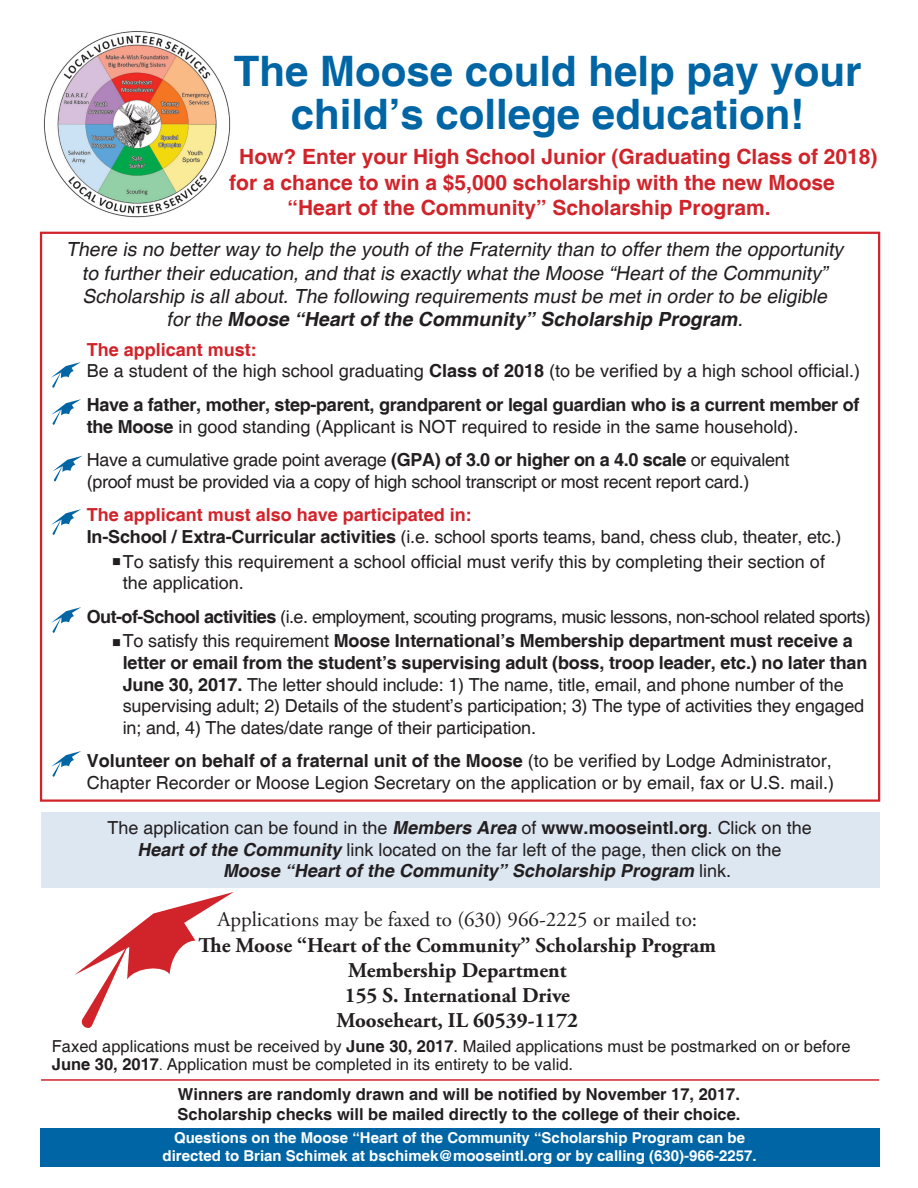
<style>
.page{position:relative;width:918px;height:1188px;background:#fff}
.page>*{position:absolute;margin:0;border:0;box-sizing:border-box;transform-origin:0 0}
.t1{font:700 42px/43.5px "Helvetica";color:#0065a4;text-align:center}
.t2{font:700 21px "Helvetica";color:#d1232a}
.t3{font:700 21px "Adobe Garamond Pro";color:#231f20}
.t4{font:21px "Adobe Garamond Pro";color:#231f20}
.t5{font:italic 19.5px/23.4px "Helvetica";color:#231f20;text-align:center}
.t6{font:18px/21.6px "Helvetica";letter-spacing:-.01em;color:#231f20}
.t7{font:700 18px/21.6px "Helvetica";letter-spacing:-.015em;color:#231f20}
.t8{font:18px "Helvetica";letter-spacing:-.03em;color:#231f20}
.t9{font:700 18px "Helvetica";color:#d1232a}
.t10{font:italic 700 18px "Helvetica";color:#231f20}
.t11{font:16.5px/18px "Helvetica";color:#231f20}
.t12{font:700 16.5px "Helvetica";color:#231f20}
.t13{font:700 15px/18px "Helvetica";color:#fff;text-align:center}
.t14{font:12px "Wingdings";color:#231f20}
.s1{font-weight:700}
.s2{font-weight:400}
.s3{font-weight:700;font-style:italic}
.s4{font-weight:400;font-style:normal}
.s5{font-family:"Garamond"}
</style>
<div class="page">
<div style="left:41px;top:813px;width:838px;height:75px;background:#dde7f2"></div>
<div style="left:40px;top:1129px;width:840px;height:38px;background:#0065a4"></div>
<svg style="left:51px;top:362px;width:30px;height:26px"></svg>
<svg style="left:51px;top:399px;width:30px;height:26px"></svg>
<svg style="left:51px;top:509px;width:30px;height:26px"></svg>
<svg style="left:53px;top:456px;width:29px;height:26px"></svg>
<svg style="left:51px;top:751px;width:30px;height:26px"></svg>
<svg style="left:51px;top:607px;width:30px;height:26px"></svg>
<hr style="left:41px;top:1079px;width:838px;height:2px;background:#d1232a">
<img style="left:43px;top:31px;width:188px;height:187px">
<svg style="left:75px;top:892px;width:159px;height:136px"></svg>
<p class="t1" style="left:234px;top:51px;width:629px">The Moose could help pay your child’s college education!</p>
<p class="t2" style="left:239px;top:144px;width:640px">How? Enter your High School Junior (Graduating Class of 2018)</p>
<p class="t2" style="left:229px;top:169px;width:607px">for a chance to win a $5,000 scholarship with the new Moose</p>
<p class="t2" style="left:288px;top:195px;width:485px">“Heart of the Community” Scholarship Program.</p>
<p class="t5" style="left:66px;top:238px;width:783px">There is no better way to help the youth of the Fraternity than to offer them the opportunity to further their education, and that is exactly what the Moose “Heart of the Community” Scholarship is all about. The following requirements must be met in order to be eligible<br>for the <span class="s1">Moose “Heartofthe Community” Scholarship Program</span>.</p>
<p class="t9" style="left:87px;top:339px;width:172px">The applicant must:</p>
<p class="t6" style="left:87px;top:361px;width:775px">Be a student of the high school graduating <span class="s1">Class of 2018</span> (to be verified by a high school official.)</p>
<p class="t7" style="left:87px;top:395px;width:774px">Have a father, mother, step-parent, grandparent or legal guardian who is a current member of the Moose <span class="s2">in good standing (Applicant is NOT required to reside in the same household).</span></p>
<p class="t6" style="left:87px;top:450px;width:704px">Have a cumulative grade point average <span class="s1">(GPA) of 3.0 or higher on a 4.0 scale</span> or equivalent (proof must be provided via a copy of high school transcript or most recent report card.)</p>
<p class="t9" style="left:87px;top:504px;width:387px">The applicant must also have participated in:</p>
<p class="t6" style="left:87px;top:527px;width:756px"><span class="s1">In-School / Extra-Curricular activities</span> (i.e. school sports teams, band, chess club, theater, etc.)</p>
<p class="t6" style="left:123px;top:551px;width:704px">To satisfy this requirement a school official must verify this by completing their section of the application.</p>
<p class="t8" style="left:87px;top:606px;width:786px"><span class="s1">Out-of-School activities</span> (i.e. employment, scouting programs, music lessons, non-school related sports)</p>
<p class="t6" style="left:123px;top:631px;width:746px">To satisfy this requirement <span class="s1">Moose International’s Membership department must receive a letter or email from the student’s supervising adult (boss, troop leader, etc.) no later than June 30, 2017.</span> The letter should include: 1) The name, title, email, and phone number of the supervising adult; 2) Details of the student’s participation; 3) The type of activities they engaged in; and, 4) The dates/date range of their participation.</p>
<p class="t6" style="left:87px;top:751px;width:749px"><span class="s1">Volunteer on behalf of a fraternal unit of the Moose</span> (to be verified by Lodge Administrator,<br>Chapter Recorder or Moose Legion Secretary on the application or by email, fax or U.S. mail.)</p>
<p class="t14" style="left:112px;top:555px;width:10px">■</p>
<p class="t14" style="left:112px;top:636px;width:10px">■</p>
<p class="t6" style="left:107px;top:818px;width:706px">The application can be found in the <span class="s3">Members Area</span> of <span class="s1">www.mooseintl.org</span>. Click on the</p>
<p class="t6" style="left:137px;top:839px;width:646px"><span class="s3">Heartofthe Community</span>link located on the far left of the page, then click on the</p>
<p class="t10" style="left:223px;top:860px;width:510px">Moose “Heartofthe Community” Scholarship Program <span class="s4">l i n k .</span></p>
<p class="t4" style="left:218px;top:907px;width:481px">Applications may be faxed to (630) 966-2225 or mailed to:</p>
<p class="t3" style="left:199px;top:933px;width:519px">The Moose “Heart of the Community” Scholarship Program</p>
<p class="t3" style="left:348px;top:958px;width:220px">Membership Department</p>
<p class="t3" style="left:345px;top:983px;width:227px">155 S. International Drive</p>
<p class="t3" style="left:337px;top:1008px;width:243px">Mooseheart, IL 60539-1172</p>
<p class="t11" style="left:52px;top:1038px;width:800px">Faxed applications must be received by <span class="s1">June 30, 2017</span>. Mailed applications must be postmarked on or before<br><span class="s1">June 30, 2017</span><span class="s5">.</span> Application must be completed in its entirety to be valid.</p>
<p class="t12" style="left:178px;top:1085px;width:564px">Winners are randomly drawn and will be notified by November 17, 2017.</p>
<p class="t12" style="left:178px;top:1104px;width:565px">Scholarship checks will be mailed directly to the college of their choice.</p>
<p class="t13" style="left:163px;top:1130px;width:595px">Questions on the Moose “Heart of the Community “Scholarship Program can be directed to Brian Schimek at bschimek@mooseintl.org or by calling (630)-966-2257.</p>
</div>
